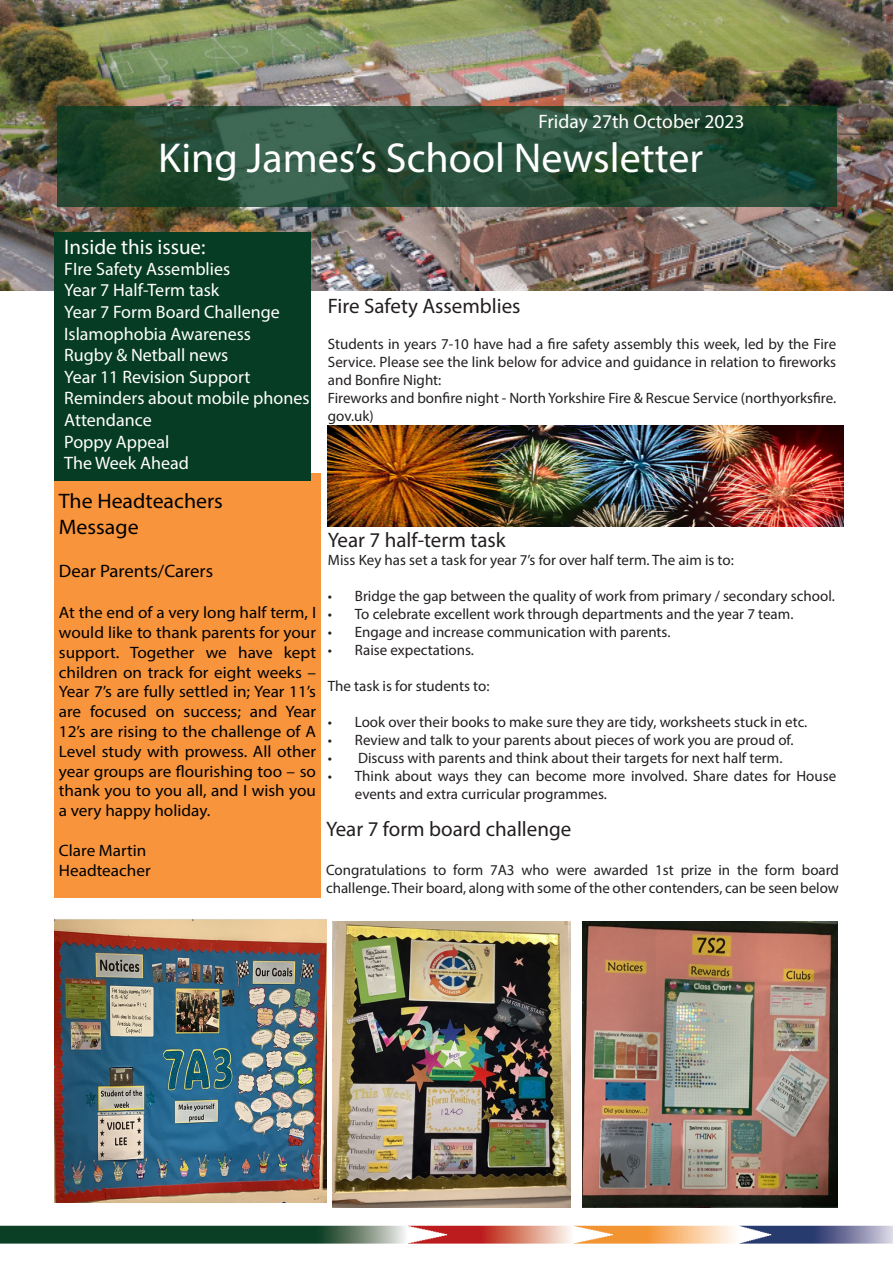
<style>
.page{position:relative;width:893px;height:1263px;background:#fff}
.page>*{position:absolute;margin:0;border:0;box-sizing:border-box;transform-origin:0 0}
.t1{font:42px "Myriad Pro";color:#fff}
.t2{font:21px "Myriad Pro";color:#231f20}
.t3{font:21px "Myriad Pro";color:#000;scale:1.04 1}
.t4{font:21px "Myriad Pro";color:#fff}
.t5{font:19.5px "Myriad Pro";color:#fff}
.t6{font:18px "Myriad Pro";color:#fff}
.t7{font:18px "Myriad Pro";color:#000;scale:1.04 1}
.t8{font:16.5px/19.8px "Myriad Pro";color:#000;text-align:justify;scale:1.04 1}
.t9{font:15px/18px "Myriad Pro";color:#231f20}
</style>
<div class="page">
<img style="left:0;top:1225px;width:893px;height:19px">
<img style="left:0;top:0;width:893px;height:290px">
<svg style="left:57px;top:106px;width:779px;height:101px;background:#264d37"></svg>
<div style="left:54px;top:473px;width:266px;height:424px;background:#f7943c"></div>
<div style="left:54px;top:233px;width:256px;height:248px;background:#063c23"></div>
<img style="left:333px;top:922px;width:237px;height:285px">
<img style="left:582px;top:922px;width:255px;height:285px">
<img style="left:328px;top:426px;width:515px;height:100px">
<img style="left:54px;top:919px;width:272px;height:283px">
<p class="t5" style="left:538px;top:110px;width:207px">Friday 27th October 2023</p>
<p class="t1" style="left:158px;top:132px;width:546px">King James’s School Newsletter</p>
<p class="t4" style="left:64px;top:234px;width:143px">Inside this issue:</p>
<p class="t6" style="left:64px;top:258px;width:167px">FIre Safety Assemblies</p>
<p class="t6" style="left:64px;top:279px;width:157px">Year 7 Half-Term task</p>
<p class="t6" style="left:64px;top:301px;width:217px">Year 7 Form Board Challenge</p>
<p class="t6" style="left:64px;top:322px;width:188px">Islamophobia Awareness</p>
<p class="t6" style="left:64px;top:344px;width:166px">Rugby &amp; Netball news</p>
<p class="t6" style="left:64px;top:366px;width:188px">Year 11 Revision Support</p>
<p class="t6" style="left:64px;top:387px;width:247px">Reminders about mobile phones</p>
<p class="t6" style="left:64px;top:409px;width:89px">Attendance</p>
<p class="t6" style="left:64px;top:430px;width:107px">Poppy Appeal</p>
<p class="t6" style="left:64px;top:452px;width:126px">The Week Ahead</p>
<p class="t3" style="left:59px;top:488px;width:159px">The Headteachers</p>
<p class="t3" style="left:59px;top:513px;width:78px">Message</p>
<p class="t7" style="left:59px;top:560px;width:150px">Dear Parents/Carers</p>
<p class="t8" style="left:59px;top:602px;width:249px">At the end of a very long half term, I would like to thank parents for your support. Together we have kept children on track for eight weeks – Year 7’s are fully settled in; Year 11’s are focused on success; and Year 12’s are rising to the challenge of A Level study with prowess. All other year groups are flourishing too – so thank you to you all, and I wish you a very happy holiday.</p>
<p class="t8" style="left:59px;top:840px;width:86px">Clare Martin</p>
<p class="t8" style="left:59px;top:860px;width:90px">Headteacher</p>
<p class="t2" style="left:328px;top:293px;width:194px">Fire Safety Assemblies</p>
<p class="t9" style="left:328px;top:335px;width:510px;text-align:justify">Students in years 7-10 have had a fire safety assembly this week, led by the Fire Service. Please see the link below for advice and guidance in relation to fireworks and Bonfire Night:</p>
<p class="t9" style="left:328px;top:389px;width:510px">Fireworks and bonfire night - North Yorkshire Fire &amp; Rescue Service (northyorksfire. gov.uk)</p>
<p class="t2" style="left:328px;top:527px;width:179px">Year 7 half-term task</p>
<p class="t9" style="left:328px;top:551px;width:407px">Miss Key has set a task for year 7’s for over half term. The aim is to:</p>
<p class="t9" style="left:328px;top:587px;width:508px">• Bridge the gap between the quality of work from primary / secondary school.</p>
<p class="t9" style="left:328px;top:605px;width:467px">• To celebrate excellent work through departments and the year 7 team.</p>
<p class="t9" style="left:328px;top:623px;width:344px">• Engage and increase communication with parents.</p>
<p class="t9" style="left:328px;top:641px;width:148px">• Raise expectations.</p>
<p class="t9" style="left:328px;top:677px;width:163px">The task is for students to:</p>
<p class="t9" style="left:328px;top:713px;width:481px">• Look over their books to make sure they are tidy, worksheets stuck in etc.</p>
<p class="t9" style="left:328px;top:731px;width:467px">• Review and talk to your parents about pieces of work you are proud of.</p>
<p class="t9" style="left:328px;top:749px;width:456px">• Discuss with parents and think about their targets for next half term.</p>
<p class="t9" style="left:355px;top:767px;width:483px;text-indent:-27px">• Think about ways they can become more involved. Share dates for House events and extra curricular programmes.</p>
<p class="t2" style="left:326px;top:816px;width:247px">Year 7 form board challenge</p>
<p class="t9" style="left:326px;top:861px;width:514px">Congratulations to form 7A3 who were awarded 1st prize in the form board challenge. Their board, along with some of the other contenders, can be seen below</p>
</div>
